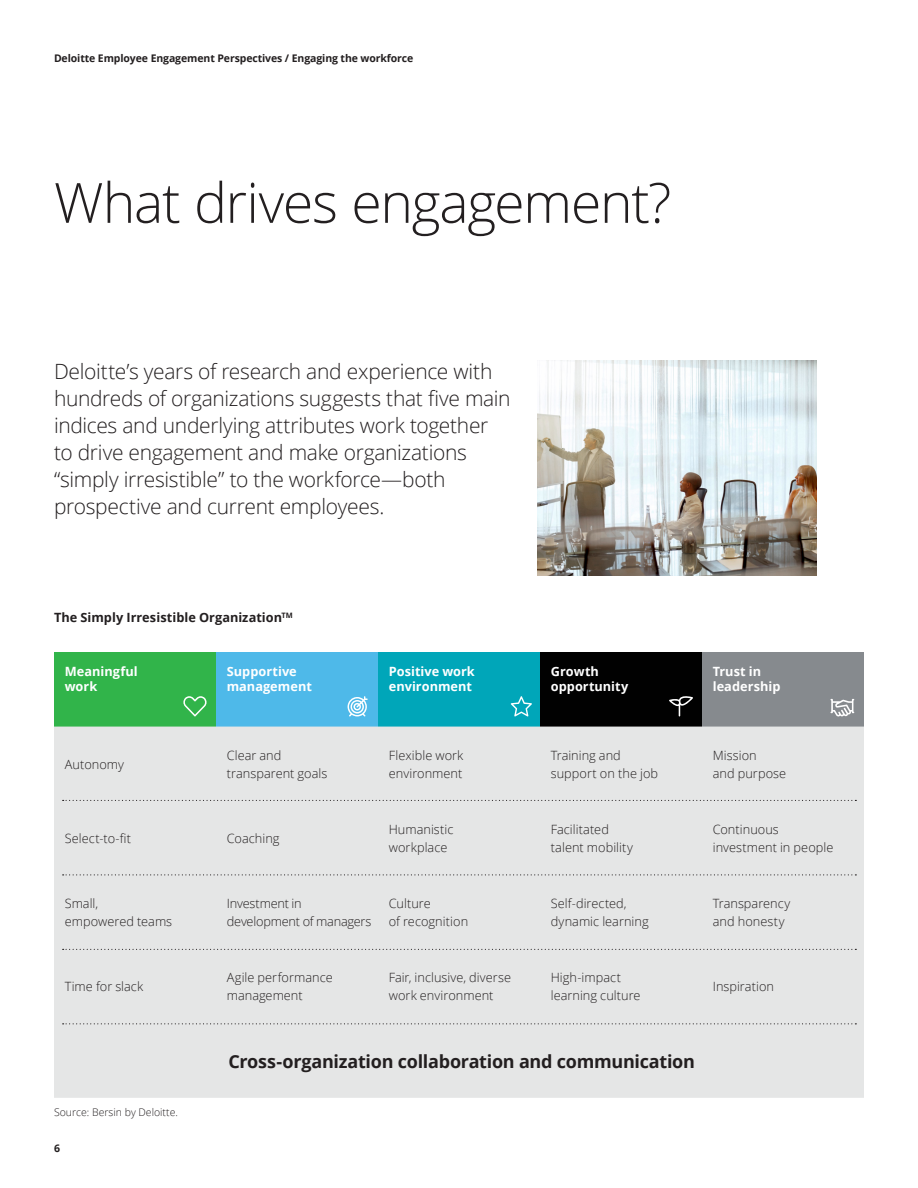
<style>
.page{position:relative;width:918px;height:1188px;background:#fff}
.page>*{position:absolute;margin:0;border:0;box-sizing:border-box;transform-origin:0 0}
.Story_heading_light{font:300 55.5px "Open Sans";letter-spacing:-.025em;color:#231f20}
.Introduction__14_18p{font:300 21px/27px "Open Sans";letter-spacing:-.015em;color:#231f20}
.t1{font:700 18px "Open Sans";letter-spacing:-.015em;color:#231f20}
.t2{font:300 12.75px/18px "Open Sans";color:#231f20}
.t3{font:700 12.75px/15px "Open Sans";color:#fff}
.Call_out_quotes{font:700 12.75px "Open Sans";color:#231f20}
.Brochure_title__foli{font:700 10.5px "Open Sans";letter-spacing:-.01em;color:#231f20}
.Footer_copy{font:300 10.5px "Open Sans";color:#231f20}
.Folio_Left_pg__7_9_5{font:700 10.5px "Open Sans";color:#231f20}
</style>
<div class="page">
<div style="left:54px;top:652px;width:162px;height:75px;background:#31b44a"></div>
<div style="left:216px;top:652px;width:162px;height:75px;background:#4eb9e9"></div>
<div style="left:378px;top:652px;width:162px;height:75px;background:#00a6b9"></div>
<div style="left:540px;top:652px;width:162px;height:75px;background:#010101"></div>
<div style="left:702px;top:652px;width:162px;height:75px;background:#868a8e"></div>
<div style="left:54px;top:727px;width:810px;height:371px;background:#e5e6e6"></div>
<svg style="left:63px;top:800px;width:793px;height:1px"></svg>
<svg style="left:63px;top:874px;width:793px;height:1px"></svg>
<svg style="left:63px;top:949px;width:793px;height:1px"></svg>
<svg style="left:63px;top:1023px;width:793px;height:1px"></svg>
<img style="left:538px;top:361px;width:278px;height:215px">
<svg style="left:183px;top:696px;width:24px;height:20px"></svg>
<svg style="left:348px;top:696px;width:20px;height:20px"></svg>
<svg style="left:511px;top:696px;width:21px;height:21px"></svg>
<svg style="left:669px;top:696px;width:24px;height:20px"></svg>
<svg style="left:831px;top:699px;width:23px;height:17px"></svg>
<p class="Brochure_title__foli" style="left:54px;top:51px;width:361px">Deloitte Employee Engagement Perspectives / Engaging the workforce</p>
<p class="Story_heading_light" style="left:54px;top:165px;width:619px">What drives engagement?</p>
<p class="Introduction__14_18p" style="left:54px;top:357px;width:458px">Deloitte’s years of research and experience with hundreds of organizations suggests that five main indices and underlying attributes work together to drive engagement and make organizations “simply irresistible” to the workforce—both prospective and current employees.</p>
<p class="Call_out_quotes" style="left:54px;top:608px;width:240px">The Simply Irresistible Organization<sup>TM</sup></p>
<p class="t3" style="left:65px;top:663px;width:74px">Meaningful work</p>
<p class="t3" style="left:227px;top:663px;width:87px">Supportive management</p>
<p class="t3" style="left:389px;top:663px;width:88px">Positive work environment</p>
<p class="t3" style="left:551px;top:663px;width:79px">Growth opportunity</p>
<p class="t3" style="left:713px;top:663px;width:69px">Trust in leadership</p>
<p class="t2" style="left:65px;top:755px;width:61px">Autonomy</p>
<p class="t2" style="left:227px;top:746px;width:102px">Clear and transparent goals</p>
<p class="t2" style="left:389px;top:746px;width:76px">Flexible work environment</p>
<p class="t2" style="left:551px;top:746px;width:109px">Training and support on the job</p>
<p class="t2" style="left:713px;top:746px;width:75px">Mission<br>and purpose</p>
<p class="t2" style="left:65px;top:829px;width:68px">Select-to-fit</p>
<p class="t2" style="left:227px;top:829px;width:54px">Coaching</p>
<p class="t2" style="left:389px;top:820px;width:66px">Humanistic workplace</p>
<p class="t2" style="left:551px;top:820px;width:84px">Facilitated talent mobility</p>
<p class="t2" style="left:713px;top:820px;width:122px">Continuous investment in people</p>
<p class="t2" style="left:65px;top:894px;width:109px">Small,<br>empowered teams</p>
<p class="t2" style="left:227px;top:894px;width:146px">Investment in development of managers</p>
<p class="t2" style="left:389px;top:894px;width:81px">Culture<br>of recognition</p>
<p class="t2" style="left:551px;top:894px;width:99px">Self-directed, dynamic learning</p>
<p class="t2" style="left:713px;top:894px;width:79px">Transparency and honesty</p>
<p class="t2" style="left:65px;top:977px;width:80px">Time for slack</p>
<p class="t2" style="left:227px;top:968px;width:108px">Agile performance management</p>
<p class="t2" style="left:389px;top:968px;width:124px">Fair, inclusive, diverse work environment</p>
<p class="t2" style="left:551px;top:968px;width:91px">High-impact learning culture</p>
<p class="t2" style="left:713px;top:977px;width:63px">Inspiration</p>
<p class="Footer_copy" style="left:54px;top:1105px;width:125px">Source: Bersin by Deloitte.</p>
<p class="Folio_Left_pg__7_9_5" style="left:54px;top:1141px;width:7px">6</p>
<p class="t1" style="left:228px;top:1048px;width:468px">Cross-organization collaboration and communication</p>
</div>
